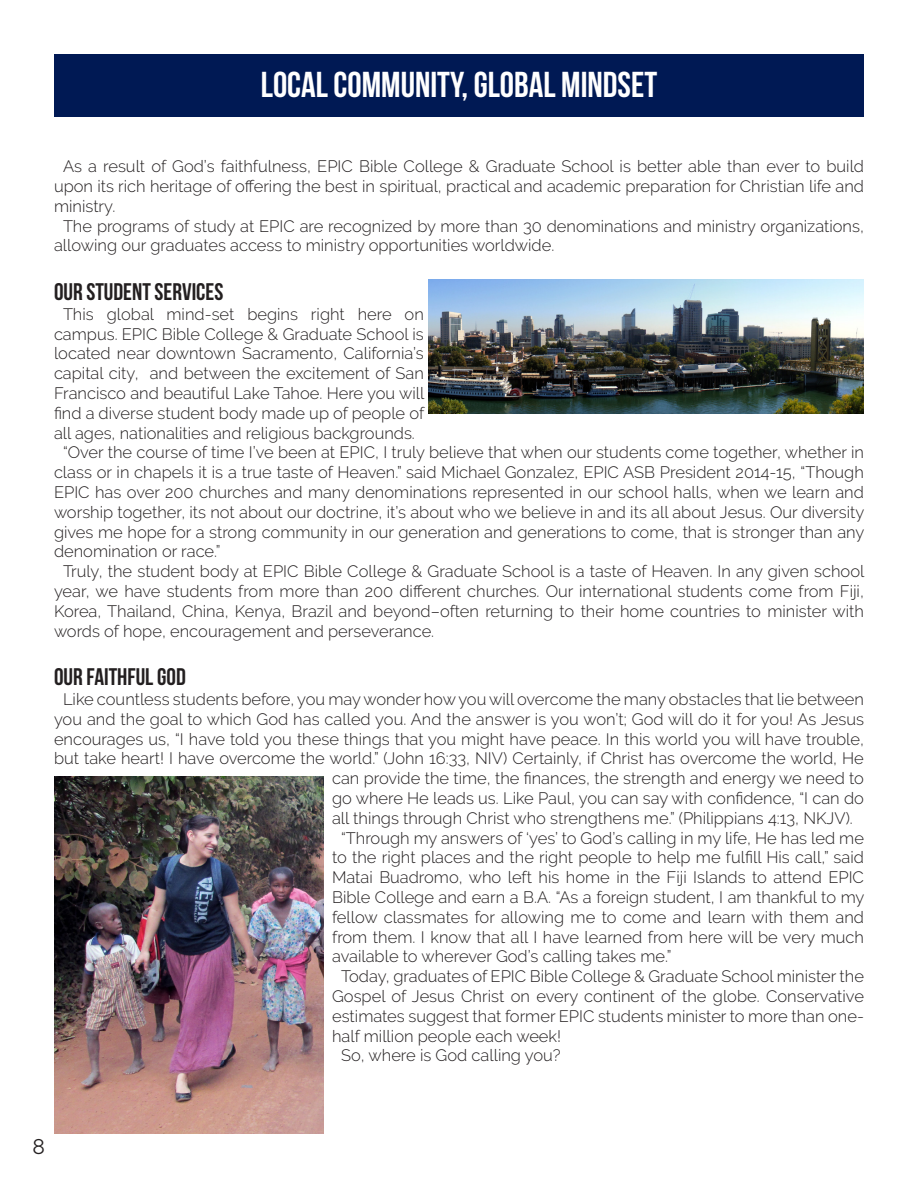
<style>
.page{position:relative;width:918px;height:1188px;background:#fff}
.page>*{position:absolute;margin:0;border:0;box-sizing:border-box;transform-origin:0 0}
.t1{font:36px "Bebas Neue";color:#fff}
.Catalog_Header__purp{font:24px "Bebas Neue";color:#231f20}
.t2{font:21px "Raleway";color:#231f20}
.Catalog_Text{font:300 16.5px/19.8px "Raleway";color:#231f20;text-align:justify}
</style>
<div class="page">
<div style="left:54px;top:54px;width:810px;height:62px;background:#001954"></div>
<img style="left:54px;top:777px;width:269px;height:357px">
<img style="left:428px;top:279px;width:436px;height:135px">
<p class="t1" style="left:261px;top:65px;width:398px">LOCAL COMMUNITY, GLOBAL MINDSET</p>
<p class="Catalog_Text" style="left:54px;top:156px;width:812px;text-indent:9px">As a result of God’s faithfulness, EPIC Bible College &amp; Graduate School is better able than ever to build upon its rich heritage of offering the best in spiritual, practical and academic preparation for Christian life and ministry.</p>
<p class="Catalog_Text" style="left:54px;top:216px;width:811px;text-indent:9px">The programs of study at EPIC are recognized by more than 30 denominations and ministry organizations, allowing our graduates access to ministry opportunities worldwide.</p>
<p class="Catalog_Header__purp" style="left:54px;top:278px;width:171px">OUR STUDENT SERVICES</p>
<p class="Catalog_Text" style="left:54px;top:304px;width:372px;text-align:center">This global mind-set begins right here on campus. EPIC Bible College &amp; Graduate School is located near downtown Sacramento, California’s capital city, and between the excitement of San Francisco and beautiful Lake Tahoe. Here you will find a diverse student body made up of people of all ages, nationalities and religious backgrounds.</p>
<p class="Catalog_Text" style="left:54px;top:443px;width:812px;text-indent:9px">“Over the course of time I’ve been at EPIC, I truly believe that when our students come together, whether in class or in chapels it is a true taste of Heaven.” said Michael Gonzalez, EPIC ASB President 2014-15, “Though EPIC has over 200 churches and many denominations represented in our school halls, when we learn and worship together, its not about our doctrine, it’s about who we believe in and its all about Jesus. Our diversity gives me hope for a strong community in our generation and generations to come, that is stronger than any denomination or race.”</p>
<p class="Catalog_Text" style="left:54px;top:561px;width:812px;text-indent:9px">Truly, the student body at EPIC Bible College &amp; Graduate School is a taste of Heaven. In any given school year, we have students from more than 200 different churches. Our international students come from Fiji, Korea, Thailand, China, Kenya, Brazil and beyond–often returning to their home countries to minister with words of hope, encouragement and perseverance.</p>
<p class="Catalog_Header__purp" style="left:54px;top:664px;width:133px">OUR FAITHFUL GOD</p>
<p class="Catalog_Text" style="left:63px;top:689px;width:802px">Like countless students before, you may wonder how you will overcome the many obstacles that lie between</p>
<p class="Catalog_Text" style="left:54px;top:709px;width:811px">you and the goal to which God has called you. And the answer is you won’t; God will do it for you! As Jesus</p>
<p class="Catalog_Text" style="left:54px;top:729px;width:811px">encourages us, “I have told you these things that you might have peace. In this world you will have trouble,</p>
<p class="Catalog_Text" style="left:54px;top:749px;width:811px">but take heart! I have overcome the world.” (John 16:33, NIV) Certainly, if Christ has overcome the world, He</p>
<p class="Catalog_Text" style="left:332px;top:768px;width:533px">can provide the time, the finances, the strength and energy we need to</p>
<p class="Catalog_Text" style="left:332px;top:788px;width:533px">go where He leads us. Like Paul, you can say with confidence, “I can do</p>
<p class="Catalog_Text" style="left:332px;top:808px;width:522px">all things through Christ who strengthens me.” (Philippians 4:13, NKJV).</p>
<p class="Catalog_Text" style="left:332px;top:828px;width:534px;text-indent:9px">“Through my answers of ‘yes’ to God’s calling in my life, He has led me to the right places and the right people to help me fulfill His call,” said Matai Buadromo, who left his home in the Fiji Islands to attend EPIC Bible College and earn a B.A. “As a foreign student, I am thankful to my fellow classmates for allowing me to come and learn with them and from them. I know that all I have learned from here will be very much available to wherever God’s calling takes me.”</p>
<p class="Catalog_Text" style="left:332px;top:966px;width:533px;text-indent:9px">Today, graduates of EPIC Bible College &amp; Graduate School minister the Gospel of Jesus Christ on every continent of the globe. Conservative estimates suggest that former EPIC students minister to more than one&shy;half million people each week!</p>
<p class="Catalog_Text" style="left:341px;top:1046px;width:221px">So, where is God calling you?</p>
<p class="t2" style="left:32px;top:1134px;width:14px">8</p>
</div>
